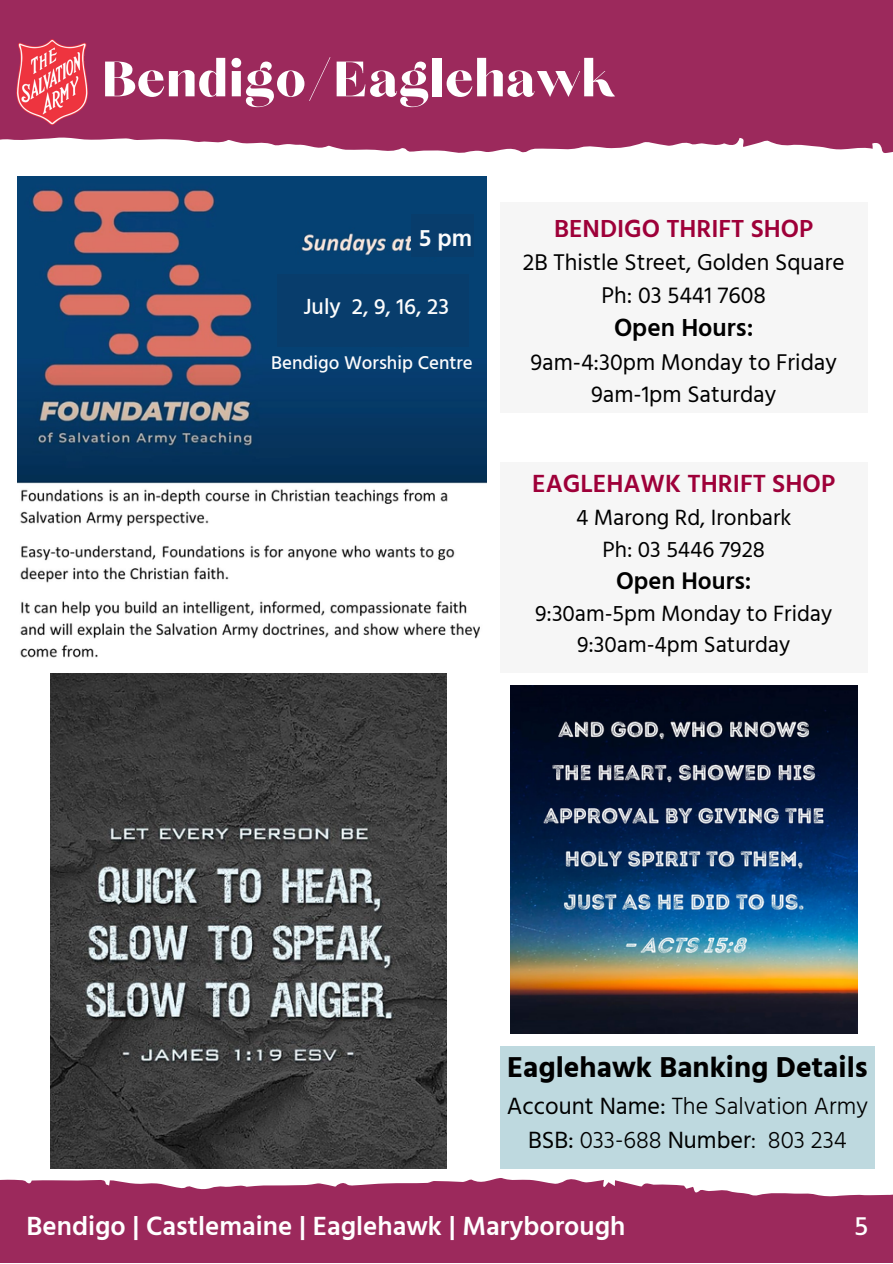
<style>
.page{position:relative;width:893px;height:1264px;background:#fff}
.page>*{position:absolute;margin:0;border:0;box-sizing:border-box;transform-origin:0 0}
.t1{font:62.1px "Chloe";color:#fff}
.t2{font:700 29.55px "Hind Guntur";color:#000}
.t3{font:600 27px "Hind Guntur";color:#fff}
.t4{font:500 27px "Hind Guntur";color:#fff}
.t5{font:600 25.5px "Hind Guntur";color:#9e0039}
.t6{font:600 25.35px "Hind Guntur";color:#9e0039}
.t7{font:600 25.35px "Hind Guntur";color:#000}
.t8{font:600 24.6px "Hind Guntur";color:#000}
.t9{font:300 24.15px "Hind Guntur";color:#000}
.t10{font:600 24.15px "Hind Guntur";color:#fcfcfc}
.t11{font:23.4px "Hind Guntur";color:#000}
.t12{font:22.65px "Hind Guntur";color:#000}
.t13{font:500 22.5px "Hind Guntur";color:#fcfcfc}
.t14{font:500 18.9px "Hind Guntur";color:#fcfcfc}
.s1{font-weight:400}
</style>
<div class="page">
<svg style="left:0;top:0;width:892px;height:196px;fill:#9c295c"></svg>
<img style="left:14px;top:38px;width:75px;height:88px">
<svg style="left:0;top:1143px;width:892px;height:119px;fill:#9c295c"></svg>
<div style="left:500px;top:463px;width:367px;height:210px;background:#f6f6f6"></div>
<img style="left:17px;top:176px;width:469px;height:482px">
<div style="left:411px;top:214px;width:63px;height:43px;background:#083d6c"></div>
<div style="left:278px;top:274px;width:190px;height:73px;background:#083d6c"></div>
<div style="left:500px;top:202px;width:367px;height:211px;background:#f6f6f6"></div>
<div style="left:500px;top:1046px;width:374px;height:122px;background:#bed9df"></div>
<img style="left:51px;top:673px;width:395px;height:495px">
<img style="left:510px;top:686px;width:347px;height:347px">
<p class="t1" style="left:102px;top:50px;width:515px">Bendigo/Eaglehawk</p>
<p class="t10" style="left:419px;top:223px;width:54px">5 pm</p>
<p class="t13" style="left:303px;top:293px;width:147px">July 2, 9, 16, 23</p>
<p class="t14" style="left:271px;top:351px;width:203px">Bendigo Worship Centre</p>
<p class="t6" style="left:554px;top:213px;width:260px">BENDIGO THRIFT SHOP</p>
<p class="t11" style="left:523px;top:249px;width:323px">2B Thistle Street, Golden Square</p>
<p class="t11" style="left:601px;top:281px;width:166px">Ph: 03 5441 7608</p>
<p class="t7" style="left:614px;top:313px;width:141px">Open Hours:</p>
<p class="t11" style="left:530px;top:348px;width:308px">9am-4:30pm Monday to Friday</p>
<p class="t11" style="left:591px;top:380px;width:187px">9am-1pm Saturday</p>
<p class="t5" style="left:532px;top:468px;width:304px">EAGLEHAWK THRIFT SHOP</p>
<p class="t12" style="left:576px;top:504px;width:217px">4 Marong Rd, Ironbark</p>
<p class="t12" style="left:602px;top:535px;width:164px">Ph: 03 5446 7928</p>
<p class="t8" style="left:616px;top:566px;width:137px">Open Hours:</p>
<p class="t12" style="left:535px;top:600px;width:298px">9:30am-5pm Monday to Friday</p>
<p class="t12" style="left:577px;top:631px;width:214px">9:30am-4pm Saturday</p>
<p class="t2" style="left:507px;top:1049px;width:362px">Eaglehawk Banking Details</p>
<p class="t9" style="left:507px;top:1091px;width:362px"><span class="s1">Account Name:</span> The Salvation Army</p>
<p class="t9" style="left:528px;top:1125px;width:320px"><span class="s1">BSB:</span> 033-688 <span class="s1">Number</span>: 803 234</p>
<p class="t3" style="left:27px;top:1210px;width:600px">Bendigo | Castlemaine | Eaglehawk | Maryborough</p>
<p class="t4" style="left:854px;top:1210px;width:15px">5</p>
</div>
